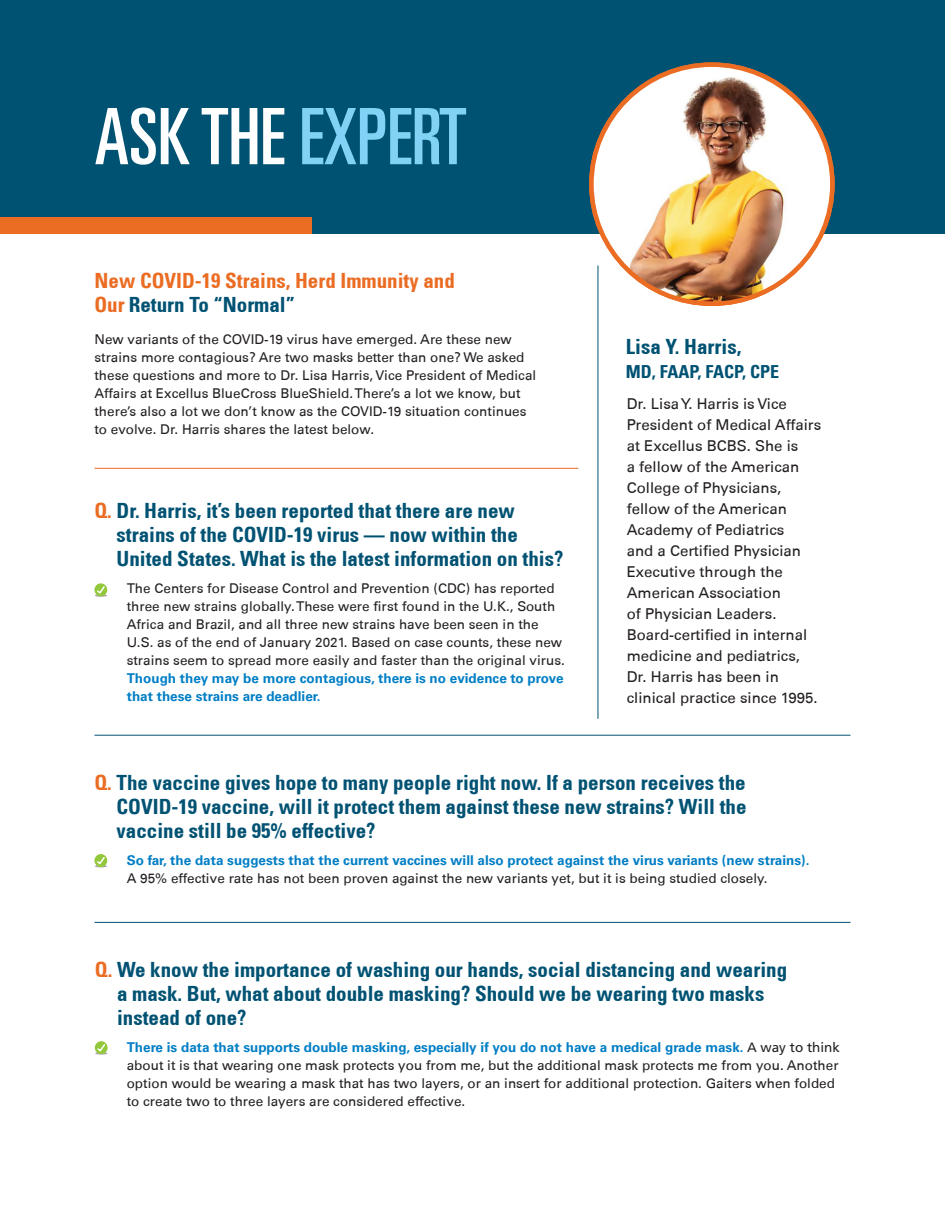
<style>
.page{position:relative;width:945px;height:1215px;background:#fff}
.page>*{position:absolute;margin:0;border:0;box-sizing:border-box;transform-origin:0 0}
.t1{font:ultra-condensed 77.85px "Univers 59";color:#fff}
.t2{font:700 condensed 21px/24px "Univers 67";color:#005273}
.t3{font:700 condensed 21px/24px "Univers 67";color:#eb6c23}
.t4{font:700 condensed 18px "Univers 67";color:#005273}
.t5{font:15px/21px "Univers 55 Roman";color:#231f20}
.t6{font:13.5px/18px "Univers 55 Roman";color:#231f20}
.t7{font:700 13.5px/18px "Univers";color:#007ec5}
.s1{color:#81d2f5}
.s2{color:#005273}
.s3{color:#eb6c23}
.s4{font-family:"Univers";font-weight:700;color:#007ec5}
.s5{font-family:"Univers 55 Roman";font-weight:400;color:#231f20}
.s6{font-family:"Frutiger"}
</style>
<div class="page">
<div style="left:0;top:0;width:945px;height:234px;background:#005273"></div>
<div style="left:0;top:218px;width:312px;height:16px;background:#eb6c23"></div>
<hr style="left:94px;top:735px;width:756px;height:1px;background:#005273">
<hr style="left:94px;top:922px;width:756px;height:1px;background:#005273">
<hr style="left:94px;top:468px;width:484px;height:1px;background:#eb6c23">
<hr style="left:598px;top:266px;width:1px;height:453px;background:#005273">
<svg style="left:94px;top:583px;width:14px;height:13px"></svg>
<svg style="left:94px;top:586px;width:13px;height:11px"></svg>
<svg style="left:94px;top:854px;width:14px;height:13px"></svg>
<svg style="left:94px;top:857px;width:13px;height:11px"></svg>
<svg style="left:95px;top:1041px;width:13px;height:13px"></svg>
<svg style="left:95px;top:1044px;width:12px;height:11px"></svg>
<img style="left:591px;top:105px;width:241px;height:199px">
<div style="left:591px;top:65px;width:241px;height:239px;background:#fff;border-radius:50%"></div>
<img style="left:615px;top:65px;width:190px;height:239px">
<div style="left:589px;top:62px;width:246px;height:244px;border:5px solid #eb6c23;border-radius:50%"></div>
<h1 class="t1" style="left:94px;top:92px;width:374px">ASK THE <span class="s1">EXPERT</span></h1>
<h2 class="t3" style="left:94px;top:269px;width:362px">New COVID‑19 Strains, Herd Immunity and<br>Our <span class="s2">Return To “Normal”</span></h2>
<p class="t6" style="left:94px;top:330px;width:443px">New variants of the COVID-19 virus have emerged. Are these new strains more contagious? Are two masks better than one? We asked these questions and more to Dr. Lisa Harris, Vice President of Medical Affairs at Excellus BlueCross BlueShield. There’s a lot we know, but there’s also a lot we don’t know as the COVID-19 situation continues to evolve. Dr. Harris shares the latest below.</p>
<h3 class="t2" style="left:117px;top:498px;width:448px;text-indent:-22px"><span class="s3">Q.</span> Dr. Harris, it’s been reported that there are new strains of the COVID‑19 virus — now within the<br>United States. What is the latest information on this?</h3>
<p class="t6" style="left:127px;top:579px;width:440px">The Centers for Disease Control and Prevention (CDC) has reported three new strains globally. These were first found in the U.K., South Africa and Brazil, and all three new strains have been seen in the U.S. as of the end of January 2021. Based on case counts, these new strains seem to spread more easily and faster than the original virus.<br><span class="s4">Though they may be more contagious, there is no evidence to prove that these strains are deadlier.</span></p>
<h2 class="t2" style="left:626px;top:334px;width:117px">Lisa Y. Harris,</h2>
<h2 class="t4" style="left:626px;top:360px;width:155px">MD, FAAP, FACP, CPE</h2>
<p class="t5" style="left:627px;top:393px;width:196px">Dr. Lisa Y. Harris is Vice<br>President of Medical Affairs at Excellus BCBS. She is<br>a fellow of the American<br>College of Physicians, fellow of the American<br>Academy of Pediatrics<br>and a Certified Physician<br>Executive through the<br>American Association<br>of Physician Leaders.<br>Board-certified in internal medicine and pediatrics,<br>Dr. Harris has been in clinical practice since 1995.</p>
<h3 class="t2" style="left:117px;top:771px;width:631px;text-align:justify;text-indent:-22px"><span class="s3">Q.</span> The vaccine gives hope to many people right now. If a person receives the COVID‑19 vaccine, will it protect them against these new strains? Will the vaccine still be 95% effective?</h3>
<p class="t7" style="left:127px;top:851px;width:684px">So far, the data suggests that the current vaccines will also protect against the virus variants (new strains).<br><span class="s5">A 95% effective rate has not been proven against the new variants yet, but it is being studied closely.</span></p>
<h3 class="t2" style="left:117px;top:958px;width:672px;text-indent:-22px"><span class="s3">Q.</span> We know the importance of washing our hands, social distancing and wearing a mask. But, what about double masking? Should we be wearing two masks instead of one?</h3>
<p class="t6" style="left:127px;top:1038px;width:715px"><span class="s4">There is data that supports double masking, especially if you do not have a medical grade mask.</span> <span class="s6">A way to think </span>about it is that wearing one mask protects you from me, but the additional mask protects me from you. Another option would be wearing a mask that has two layers, or an insert for additional protection. Gaiters when folded to create two to three layers are considered effective.</p>
</div>
